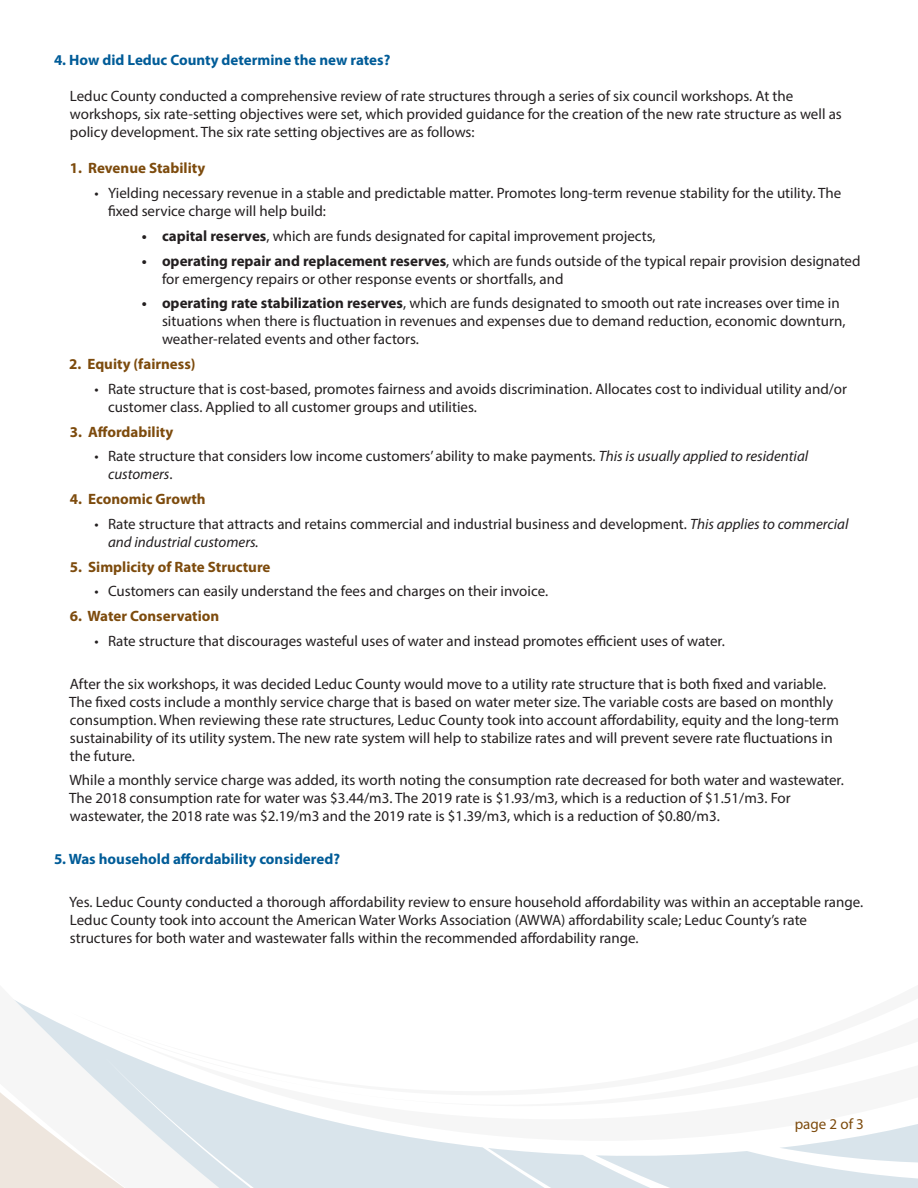
<style>
.page{position:relative;width:918px;height:1188px;background:#fff}
.page>*{position:absolute;margin:0;border:0;box-sizing:border-box;transform-origin:0 0}
.t1{font:15px/18px "Myriad Pro";color:#231f20}
.t2{font:700 15px "Myriad Pro";color:#7d4b0d}
.Headline_Brown{font:700 15px "Myriad Pro";color:#005c98}
.t3{font:15px "Myriad Pro";color:#7d4b0d}
.s1{font-weight:700}
.s2{font-style:italic}
</style>
<div class="page">
<svg style="left:0;top:999px;width:918px;height:189px"></svg>
<p class="Headline_Brown" style="left:54px;top:50px;width:338px">4. How did Leduc County determine the new rates?</p>
<p class="t1" style="left:70px;top:87px;width:774px">Leduc County conducted a comprehensive review of rate structures through a series of six council workshops. At the workshops, six rate-setting objectives were set, which provided guidance for the creation of the new rate structure as well as policy development. The six rate setting objectives are as follows:</p>
<p class="t2" style="left:70px;top:158px;width:137px">1. Revenue Stability</p>
<p class="t1" style="left:108px;top:184px;width:735px;text-indent:-14px">• Yielding necessary revenue in a stable and predictable matter. Promotes long-term revenue stability for the utility. The fixed service charge will help build:</p>
<p class="t1" style="left:142px;top:226px;width:515px"><span class="s1">• capital reserves</span>, which are funds designated for capital improvement projects,</p>
<p class="t1" style="left:162px;top:251px;width:700px;text-indent:-20px"><span class="s1">• operating repair and replacement reserves</span>, which are funds outside of the typical repair provision designated for emergency repairs or other response events or shortfalls, and</p>
<p class="t1" style="left:162px;top:294px;width:685px;text-indent:-20px"><span class="s1">• operating rate stabilization reserves</span>, which are funds designated to smooth out rate increases over time in situations when there is fluctuation in revenues and expenses due to demand reduction, economic downturn, weather-related events and other factors.</p>
<p class="t2" style="left:69px;top:354px;width:128px">2. Equity (fairness)</p>
<p class="t1" style="left:108px;top:379px;width:741px;text-indent:-14px">• Rate structure that is cost-based, promotes fairness and avoids discrimination. Allocates cost to individual utility and/or customer class. Applied to all customer groups and utilities.</p>
<p class="t2" style="left:70px;top:422px;width:105px">3. Affordability</p>
<p class="t1" style="left:108px;top:447px;width:702px;text-indent:-14px">• Rate structure that considers low income customers’ ability to make payments. <span class="s2">This is usually applied to residential customers</span>.</p>
<p class="t2" style="left:70px;top:489px;width:137px">4. Economic Growth</p>
<p class="t1" style="left:108px;top:514px;width:742px;text-indent:-14px">• Rate structure that attracts and retains commercial and industrial business and development. <span class="s2">This applies to commercial and industrial customers.</span></p>
<p class="t2" style="left:70px;top:557px;width:202px">5. Simplicity of Rate Structure</p>
<p class="t1" style="left:94px;top:582px;width:455px">• Customers can easily understand the fees and charges on their invoice.</p>
<p class="t2" style="left:70px;top:606px;width:151px">6. Water Conservation</p>
<p class="t1" style="left:94px;top:631px;width:632px">• Rate structure that discourages wasteful uses of water and instead promotes efficient uses of water.</p>
<p class="t1" style="left:69px;top:674px;width:771px">After the six workshops, it was decided Leduc County would move to a utility rate structure that is both fixed and variable.<br>The fixed costs include a monthly service charge that is based on water meter size. The variable costs are based on monthly consumption. When reviewing these rate structures, Leduc County took into account affordability, equity and the long-term sustainability of its utility system. The new rate system will help to stabilize rates and will prevent severe rate fluctuations in the future.</p>
<p class="t1" style="left:69px;top:771px;width:776px">While a monthly service charge was added, its worth noting the consumption rate decreased for both water and wastewater.<br>The 2018 consumption rate for water was $3.44/m3. The 2019 rate is $1.93/m3, which is a reduction of $1.51/m3. For wastewater, the 2018 rate was $2.19/m3 and the 2019 rate is $1.39/m3, which is a reduction of $0.80/m3.</p>
<p class="Headline_Brown" style="left:54px;top:849px;width:288px">5. Was household affordability considered?</p>
<p class="t1" style="left:69px;top:892px;width:796px">Yes. Leduc County conducted a thorough affordability review to ensure household affordability was within an acceptable range.<br>Leduc County took into account the American Water Works Association (AWWA) affordability scale; Leduc County’s rate structures for both water and wastewater falls within the recommended affordability range.</p>
<p class="t3" style="left:795px;top:1114px;width:71px">page 2 of 3</p>
</div>
